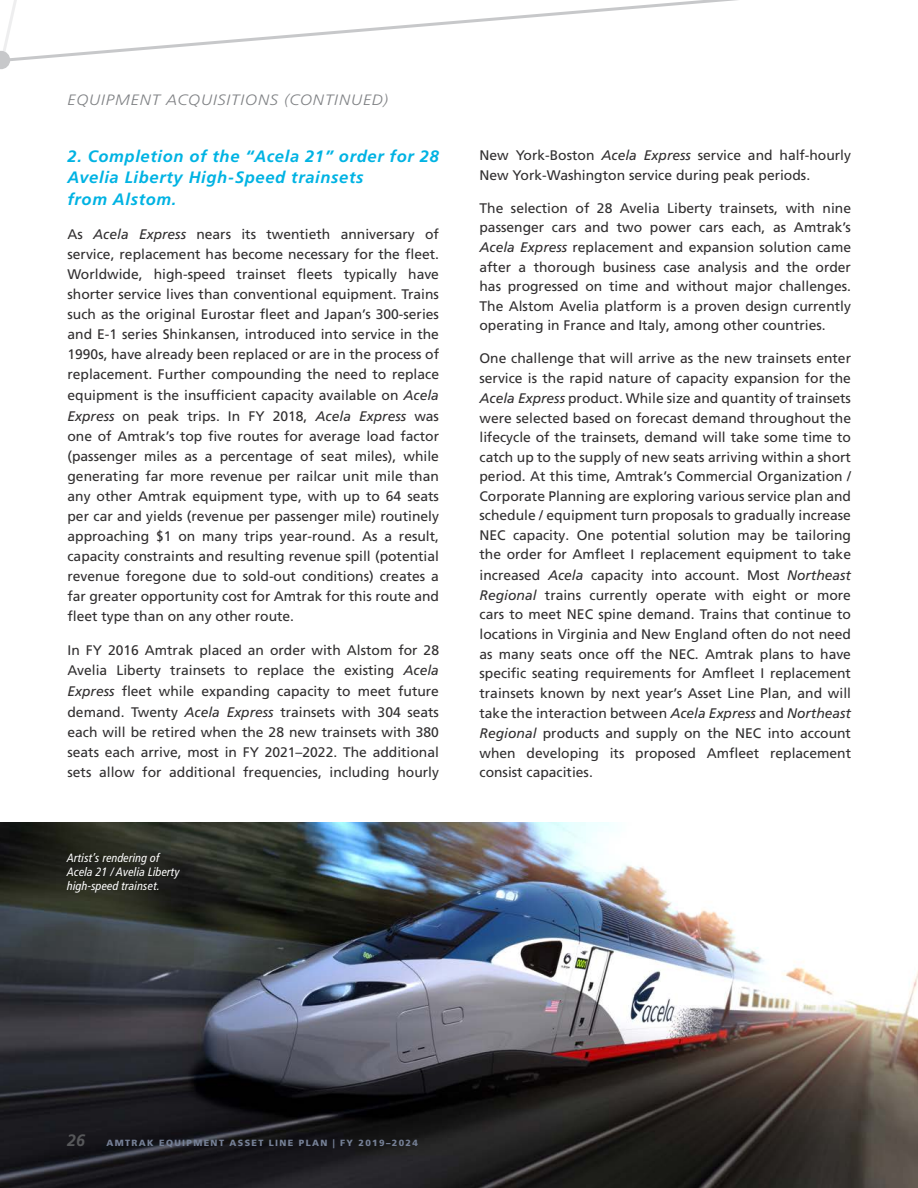
<style>
.page{position:relative;width:918px;height:1188px;background:#fff}
.page>*{position:absolute;margin:0;border:0;box-sizing:border-box;transform-origin:0 0}
.Text_Subheader_H3{font:italic 700 16.5px/21.5px "Frutiger LT Pro";letter-spacing:.04em;color:#00b3e3}
.t1{font:italic 700 16.5px "Frutiger LT Pro";color:#57585a}
.Continued__Header{font:italic 300 15px "Frutiger LT Pro";letter-spacing:.06em;color:#808285;scale:1.1 1}
.t2{font:13.8px/19.6px "Frutiger LT Pro";color:#312f30;text-align:justify}
.Photo_Caption{font:italic condensed 12px/14.4px "Frutiger LT Pro";letter-spacing:.01em;color:#fff}
.t3{font:900 9px "Frutiger LT Pro";letter-spacing:.15em;color:#758096}
.s1{font-style:italic}
</style>
<div class="page">
<img style="left:0;top:823px;width:918px;height:365px">
<svg style="left:41px;top:0;width:697px;height:59px"></svg>
<svg style="left:0;top:0;width:41px;height:69px"></svg>
<p class="Continued__Header" style="left:68px;top:91px;width:293px">EQUIPMENT ACQUISITIONS (CONTINUED)</p>
<p class="Text_Subheader_H3" style="left:68px;top:146px;width:373px">2. Completion of the “Acela 21” order for 28<br>Avelia Liberty High-Speed trainsets<br>from Alstom.</p>
<p class="t2" style="left:68px;top:224px;width:373px;line-height:20.1px">As <span class="s1">Acela Express</span> nears its twentieth anniversary of service, replacement has become necessary for the fleet.<br>Worldwide, high-speed trainset fleets typically have shorter service lives than conventional equipment. Trains such as the original Eurostar fleet and Japan’s 300-series and E-1 series Shinkansen, introduced into service in the 1990s, have already been replaced or are in the process of replacement. Further compounding the need to replace equipment is the insufficient capacity available on <span class="s1">Acela Express</span> on peak trips. In FY 2018, <span class="s1">Acela Express</span> was one of Amtrak’s top five routes for average load factor (passenger miles as a percentage of seat miles), while generating far more revenue per railcar unit mile than any other Amtrak equipment type, with up to 64 seats per car and yields (revenue per passenger mile) routinely approaching $1 on many trips year-round. As a result, capacity constraints and resulting revenue spill (potential revenue foregone due to sold-out conditions) creates a far greater opportunity cost for Amtrak for this route and fleet type than on any other route.</p>
<p class="t2" style="left:68px;top:640px;width:373px;line-height:20.4px">In FY 2016 Amtrak placed an order with Alstom for 28<br>Avelia Liberty trainsets to replace the existing <span class="s1">Acela Express</span> fleet while expanding capacity to meet future demand. Twenty <span class="s1">Acela Express</span> trainsets with 304 seats each will be retired when the 28 new trainsets with 380 seats each arrive, most in FY 2021–2022. The additional sets allow for additional frequencies, including hourly</p>
<p class="Photo_Caption" style="left:67px;top:850px;width:114px">Artist’s rendering of<br>Acela 21 / Avelia Liberty high-speed trainset.</p>
<p class="t2" style="left:480px;top:146px;width:373px">New York-Boston <span class="s1">Acela Express</span> service and half-hourly<br>New York-Washington service during peak periods.</p>
<p class="t2" style="left:480px;top:198px;width:373px">The selection of 28 Avelia Liberty trainsets, with nine passenger cars and two power cars each, as Amtrak’s <span class="s1">Acela Express</span> replacement and expansion solution came after a thorough business case analysis and the order has progressed on time and without major challenges.<br>The Alstom Avelia platform is a proven design currently operating in France and Italy, among other countries.</p>
<p class="t2" style="left:480px;top:349px;width:373px">One challenge that will arrive as the new trainsets enter service is the rapid nature of capacity expansion for the <span class="s1">Acela Express</span> product. While size and quantity of trainsets were selected based on forecast demand throughout the lifecycle of the trainsets, demand will take some time to catch up to the supply of new seats arriving within a short period. At this time, Amtrak’s Commercial Organization / Corporate Planning are exploring various service plan and schedule / equipment turn proposals to gradually increase NEC capacity. One potential solution may be tailoring the order for Amfleet I replacement equipment to take increased <span class="s1">Acela</span> capacity into account. Most <span class="s1">Northeast Regional</span> trains currently operate with eight or more cars to meet NEC spine demand. Trains that continue to locations in Virginia and New England often do not need as many seats once off the NEC. Amtrak plans to have specific seating requirements for Amfleet I replacement trainsets known by next year’s Asset Line Plan, and will take the interaction between <span class="s1">Acela Express</span> and <span class="s1">Northeast Regional</span> products and supply on the NEC into account when developing its proposed Amfleet replacement consist capacities.</p>
<p class="t1" style="left:67px;top:1131px;width:19px">26</p>
<p class="t3" style="left:106px;top:1138px;width:313px">AMTRAK EQUIPMENT ASSET LINE PLAN | FY 2019–2024</p>
</div>
